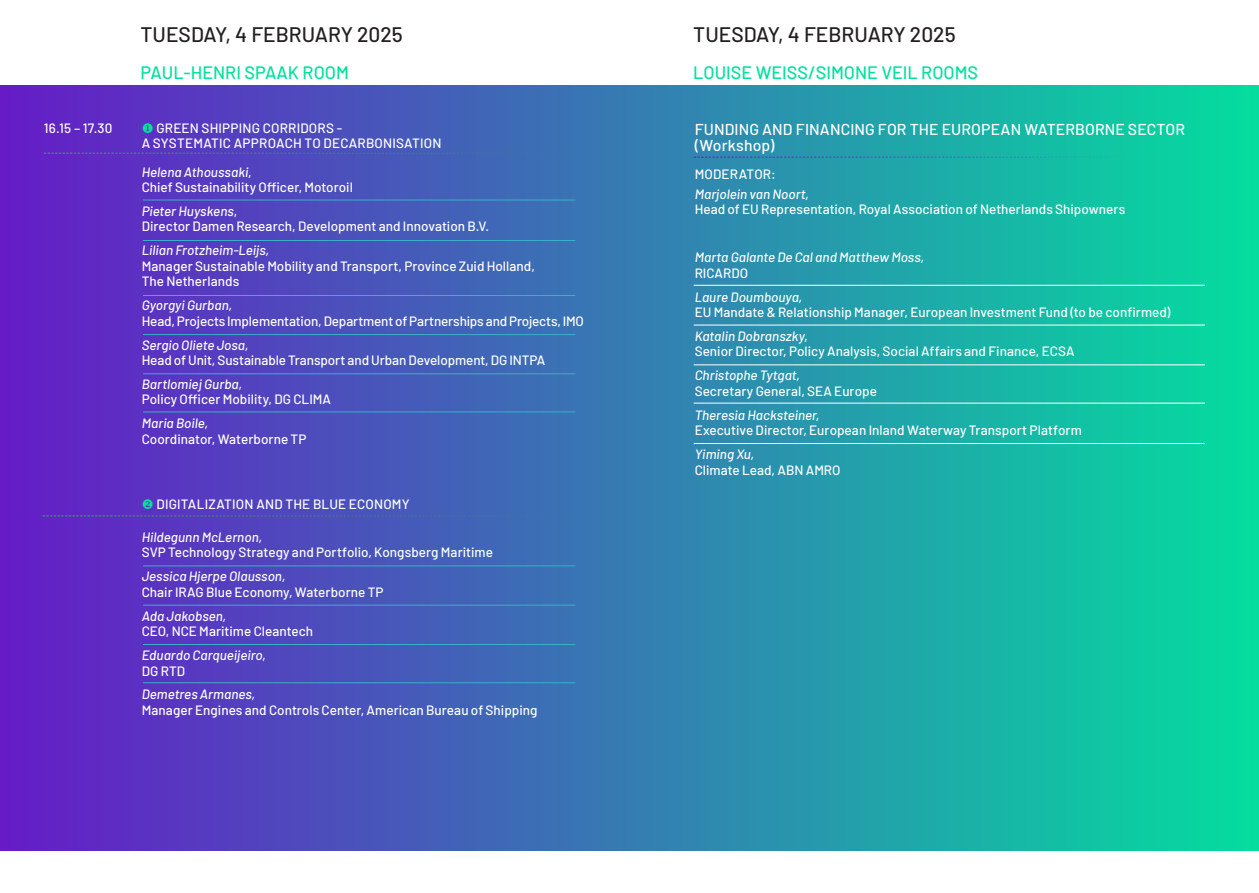
<style>
.page{position:relative;width:1259px;height:893px;background:#fff}
.page>*{position:absolute;margin:0;border:0;box-sizing:border-box;transform-origin:0 0}
.t1{font:500 21px "Barlow";color:#231f20}
.t2{font:500 18px "Barlow";color:#02e19d}
.tekst_bij_uur_kapitaal{font:500 15.75px/15.8px "Barlow";letter-spacing:.005em;color:#fff}
.brood_programma{font:500 13.5px/15.5px "Barlow";color:#fff}
.tekst_bij_uur_kapitaal-2{font:500 13.5px/15.8px "Barlow";letter-spacing:.015em;color:#fff}
.brood_programma-2{font:italic 500 13.5px/15.5px "Barlow";color:#fff}
.s1{color:#02e19d}
.s2{font-style:italic}
.s3{font-style:normal}
</style>
<div class="page">
<div style="left:0;top:85px;width:1259px;height:765px;background:linear-gradient(to right,#661bc7,#04dd9e)"></div>
<hr style="left:143px;top:200px;width:432px;height:1px;background:#39b0c9">
<hr style="left:143px;top:240px;width:432px;height:1px;background:#39b0c9">
<hr style="left:143px;top:295px;width:432px;height:1px;background:#39b0c9">
<hr style="left:143px;top:334px;width:432px;height:1px;background:#39b0c9">
<hr style="left:143px;top:373px;width:432px;height:1px;background:#39b0c9">
<hr style="left:143px;top:412px;width:432px;height:1px;background:#39b0c9">
<hr style="left:143px;top:566px;width:432px;height:1px;background:#39b0c9">
<hr style="left:143px;top:605px;width:432px;height:1px;background:#39b0c9">
<hr style="left:143px;top:644px;width:432px;height:1px;background:#39b0c9">
<hr style="left:143px;top:682px;width:432px;height:1px;background:#39b0c9">
<svg style="left:44px;top:153px;width:531px;height:1px"></svg>
<svg style="left:43px;top:516px;width:532px;height:1px"></svg>
<hr style="left:693px;top:285px;width:512px;height:1px;background:#fff">
<hr style="left:693px;top:325px;width:512px;height:1px;background:#fff">
<hr style="left:693px;top:364px;width:512px;height:1px;background:#fff">
<hr style="left:693px;top:403px;width:512px;height:1px;background:#fff">
<hr style="left:693px;top:443px;width:512px;height:1px;background:#fff">
<svg style="left:693px;top:157px;width:435px;height:1px"></svg>
<p class="t1" style="left:141px;top:19px;width:264px">TUESDAY, 4 FEBRUARY 2025</p>
<p class="t1" style="left:693px;top:19px;width:264px">TUESDAY, 4 FEBRUARY 2025</p>
<p class="t2" style="left:141px;top:60px;width:210px">PAUL-HENRI SPAAK ROOM</p>
<p class="t2" style="left:693px;top:60px;width:286px">LOUISE WEISS/SIMONE VEIL ROOMS</p>
<p class="tekst_bij_uur_kapitaal-2" style="left:44px;top:119px;width:70px">16.15 – 17.30</p>
<p class="tekst_bij_uur_kapitaal-2" style="left:142px;top:119px;width:301px"><span class="s1">◆</span> GREEN SHIPPING CORRIDORS -<br>A SYSTEMATIC APPROACH TO DECARBONISATION</p>
<p class="brood_programma" style="left:142px;top:163px;width:213px"><span class="s2">Helena Athoussaki</span>,<br>Chief Sustainability Officer, Motoroil</p>
<p class="brood_programma" style="left:142px;top:202px;width:349px"><span class="s2">Pieter Huyskens</span>,<br>Director Damen Research, Development and Innovation B.V.</p>
<p class="brood_programma" style="left:142px;top:242px;width:395px"><span class="s2">Lilian Frotzheim-Leijs,<br></span>Manager Sustainable Mobility and Transport, Province Zuid Holland,<br>The Netherlands</p>
<p class="brood_programma" style="left:142px;top:297px;width:444px"><span class="s2">Gyorgyi Gurban,<br></span>Head, Projects Implementation, Department of Partnerships and Projects, IMO</p>
<p class="brood_programma" style="left:142px;top:336px;width:405px"><span class="s2">Sergio Oliete Josa,<br></span>Head of Unit, Sustainable Transport and Urban Development, DG INTPA</p>
<p class="brood_programma" style="left:142px;top:375px;width:191px"><span class="s2">Bartlomiej Gurba,<br></span>Policy Officer Mobility, DG CLIMA</p>
<p class="brood_programma" style="left:142px;top:415px;width:166px"><span class="s2">Maria Boile,<br></span>Coordinator, Waterborne TP</p>
<p class="brood_programma" style="left:142px;top:496px;width:269px"><span class="s1">❖</span> DIGITALIZATION AND THE BLUE ECONOMY</p>
<p class="brood_programma" style="left:142px;top:528px;width:353px"><span class="s2">Hildegunn McLernon,<br></span>SVP Technology Strategy and Portfolio, Kongsberg Maritime</p>
<p class="brood_programma" style="left:142px;top:568px;width:243px"><span class="s2">Jessica Hjerpe Olausson,<br></span>Chair IRAG Blue Economy, Waterborne TP</p>
<p class="brood_programma" style="left:142px;top:607px;width:173px"><span class="s2">Ada Jakobsen,<br></span>CEO, NCE Maritime Cleantech</p>
<p class="brood_programma-2" style="left:142px;top:646px;width:126px">Eduardo Carqueijeiro,<br><span class="s3">DG RTD</span></p>
<p class="brood_programma" style="left:142px;top:686px;width:397px"><span class="s2">Demetres Armanes,<br></span>Manager Engines and Controls Center, American Bureau of Shipping</p>
<p class="tekst_bij_uur_kapitaal" style="left:694px;top:120px;width:492px">FUNDING AND FINANCING FOR THE EUROPEAN WATERBORNE SECTOR (Workshop)</p>
<p class="tekst_bij_uur_kapitaal-2" style="left:694px;top:165px;width:83px">MODERATOR:</p>
<p class="brood_programma" style="left:694px;top:185px;width:432px"><span class="s2">Marjolein van Noort,<br></span>Head of EU Representation, Royal Association of Netherlands Shipowners</p>
<p class="brood_programma-2" style="left:694px;top:248px;width:231px">Marta Galante De Cal and Matthew Moss,<br><span class="s3">RICARDO</span></p>
<p class="brood_programma" style="left:694px;top:288px;width:477px"><span class="s2">Laure Doumbouya,<br></span>EU Mandate &amp; Relationship Manager, European Investment Fund (to be confirmed)</p>
<p class="brood_programma" style="left:694px;top:327px;width:381px"><span class="s2">Katalin Dobranszky,<br></span>Senior Director, Policy Analysis, Social Affairs and Finance, ECSA</p>
<p class="brood_programma" style="left:694px;top:367px;width:184px"><span class="s2">Christophe Tytgat,<br></span>Secretary General, SEA Europe</p>
<p class="brood_programma" style="left:694px;top:406px;width:389px"><span class="s2">Theresia Hacksteiner,<br></span>Executive Director, European Inland Waterway Transport Platform</p>
<p class="brood_programma" style="left:694px;top:445px;width:147px"><span class="s2">Yiming Xu,<br></span>Climate Lead, ABN AMRO</p>
</div>
